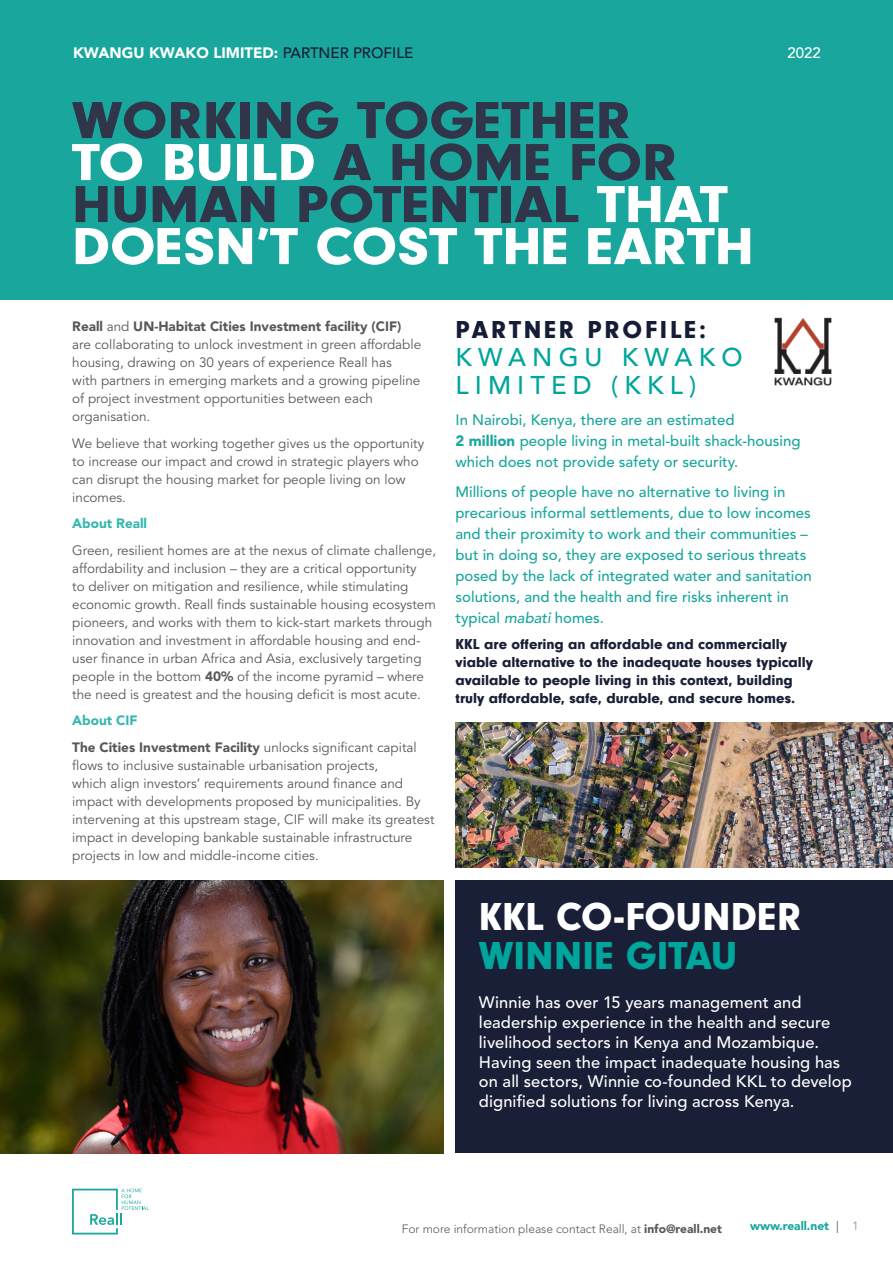
<style>
.page{position:relative;width:893px;height:1263px;background:#fff}
.page>*{position:absolute;margin:0;border:0;box-sizing:border-box;transform-origin:0 0}
.t1{font:900 54px/42px "Neuzeit Gro";color:#30354a;scale:1.09 1}
.t2{font:900 40.5px/39px "Neuzeit Gro";letter-spacing:.005em;color:#fff}
.t3{font:500 25.5px/28.5px "Avenir LT Std";letter-spacing:.24em;color:#00a59b}
.BodyCopyAvenirBook{font:900 25.5px "Neuzeit Gro";letter-spacing:.11em;color:#161c35}
.t4{font:500 16.5px/19.8px "Avenir LT Std";letter-spacing:.005em;color:#fff}
.BodyCopyAvenirBook-2{font:500 15px/21px "Avenir LT Std";color:#19a79d}
.BodyCopyAvenirBook-3{font:900 15px/18px "Neuzeit Gro";color:#191f36}
.t5{font:900 15px "Avenir LT Std";color:#fff}
.t6{font:500 15px "Avenir LT Std";color:#fff}
.BodyCopyAvenirBook-4{font:13.5px/18px "Avenir LT Std";color:#57585a}
.BodyCopyAvenirBook-5{font:900 13.5px "Avenir LT Std";color:#33b7af}
.BodyCopyAvenirBook-6{font:300 12px "Avenir LT Std";color:#57585a}
.BodyCopyAvenirBook-7{font:900 12px "Avenir LT Std";color:#19a79d}
.s1{font-weight:500;color:#161c35}
.s2{color:#fff}
.s3{font-weight:900}
.s4{font-style:italic}
.s5{color:#00a59b}
.s6{font-weight:400;color:#57585a}
.s7{font-weight:400;color:#939598}
</style>
<div class="page">
<div style="left:0;top:0;width:893px;height:300px;background:#19a79d"></div>
<svg style="left:72px;top:1188px;width:77px;height:46px"></svg>
<img style="left:775px;top:318px;width:56px;height:67px">
<div style="left:455px;top:880px;width:438px;height:273px;background:#191f36"></div>
<img style="left:0;top:880px;width:443px;height:273px">
<img style="left:455px;top:723px;width:438px;height:144px">
<p class="t5" style="left:73px;top:44px;width:342px">KWANGU KWAKO LIMITED: <span class="s1">PARTNER PROFILE</span></p>
<p class="t6" style="left:788px;top:44px;width:35px">2022</p>
<p class="t1" style="left:72px;top:100px;width:627px">WORKING TOGETHER<br><span class="s2">TO BUILD</span> A HOME FOR<br>HUMAN POTENTIAL <span class="s2">THAT<br>DOESN’T COST THE EARTH</span></p>
<p class="BodyCopyAvenirBook-4" style="left:72px;top:318px;width:350px"><span class="s3">Reall</span> and <span class="s3">UN-Habitat Cities Investment facility (CIF) </span>are collaborating to unlock investment in green affordable housing, drawing on 30 years of experience Reall has<br>with partners in emerging markets and a growing pipeline of project investment opportunities between each organisation.</p>
<p class="BodyCopyAvenirBook-4" style="left:72px;top:435px;width:353px">We believe that working together gives us the opportunity to increase our impact and crowd in strategic players who can disrupt the housing market for people living on low incomes.</p>
<p class="BodyCopyAvenirBook-5" style="left:72px;top:516px;width:76px">About Reall</p>
<p class="BodyCopyAvenirBook-4" style="left:72px;top:542px;width:365px">Green, resilient homes are at the nexus of climate challenge, affordability and inclusion – they are a critical opportunity<br>to deliver on mitigation and resilience, while stimulating economic growth. Reall finds sustainable housing ecosystem pioneers, and works with them to kick-start markets through innovation and investment in affordable housing and end&shy;user finance in urban Africa and Asia, exclusively targeting people in the bottom <span class="s3">40%</span> of the income pyramid – where the need is greatest and the housing deficit is most acute.</p>
<p class="BodyCopyAvenirBook-5" style="left:72px;top:713px;width:67px">About CIF</p>
<p class="BodyCopyAvenirBook-4" style="left:72px;top:739px;width:364px"><span class="s3">The Cities Investment Facility</span> unlocks significant capital flows to inclusive sustainable urbanisation projects,<br>which align investors’ requirements around finance and impact with developments proposed by municipalities. By intervening at this upstream stage, CIF will make its greatest impact in developing bankable sustainable infrastructure projects in low and middle-income cities.</p>
<p class="BodyCopyAvenirBook" style="left:455px;top:315px;width:252px">PARTNER PROFILE:</p>
<p class="t3" style="left:455px;top:343px;width:289px">KWANGU KWAKO<br>LIMITED (KKL)</p>
<p class="BodyCopyAvenirBook-2" style="left:455px;top:410px;width:347px">In Nairobi, Kenya, there are an estimated<br><span class="s3">2 million</span> people living in metal-built shack-housing which does not provide safety or security.</p>
<p class="BodyCopyAvenirBook-2" style="left:455px;top:481px;width:358px">Millions of people have no alternative to living in precarious informal settlements, due to low incomes and their proximity to work and their communities – but in doing so, they are exposed to serious threats posed by the lack of integrated water and sanitation solutions, and the health and fire risks inherent in typical <span class="s4">mabati</span> homes.</p>
<p class="BodyCopyAvenirBook-3" style="left:455px;top:635px;width:359px">KKL are offering an affordable and commercially viable alternative to the inadequate houses typically available to people living in this context, building truly affordable, safe, durable, and secure homes.</p>
<p class="t2" style="left:479px;top:897px;width:324px">KKL CO-FOUNDER<br><span class="s5">WINNIE GITAU</span></p>
<p class="t4" style="left:479px;top:993px;width:374px">Winnie has over 15 years management and leadership experience in the health and secure livelihood sectors in Kenya and Mozambique.<br>Having seen the impact inadequate housing has on all sectors, Winnie co-founded KKL to develop dignified solutions for living across Kenya.</p>
<p class="BodyCopyAvenirBook-6" style="left:402px;top:1222px;width:322px">For more information please contact Reall, at <span class="s3">info@reall.net</span></p>
<p class="BodyCopyAvenirBook-7" style="left:750px;top:1219px;width:110px">www.reall.net <span class="s6">|</span> <span class="s7">1</span></p>
</div>
